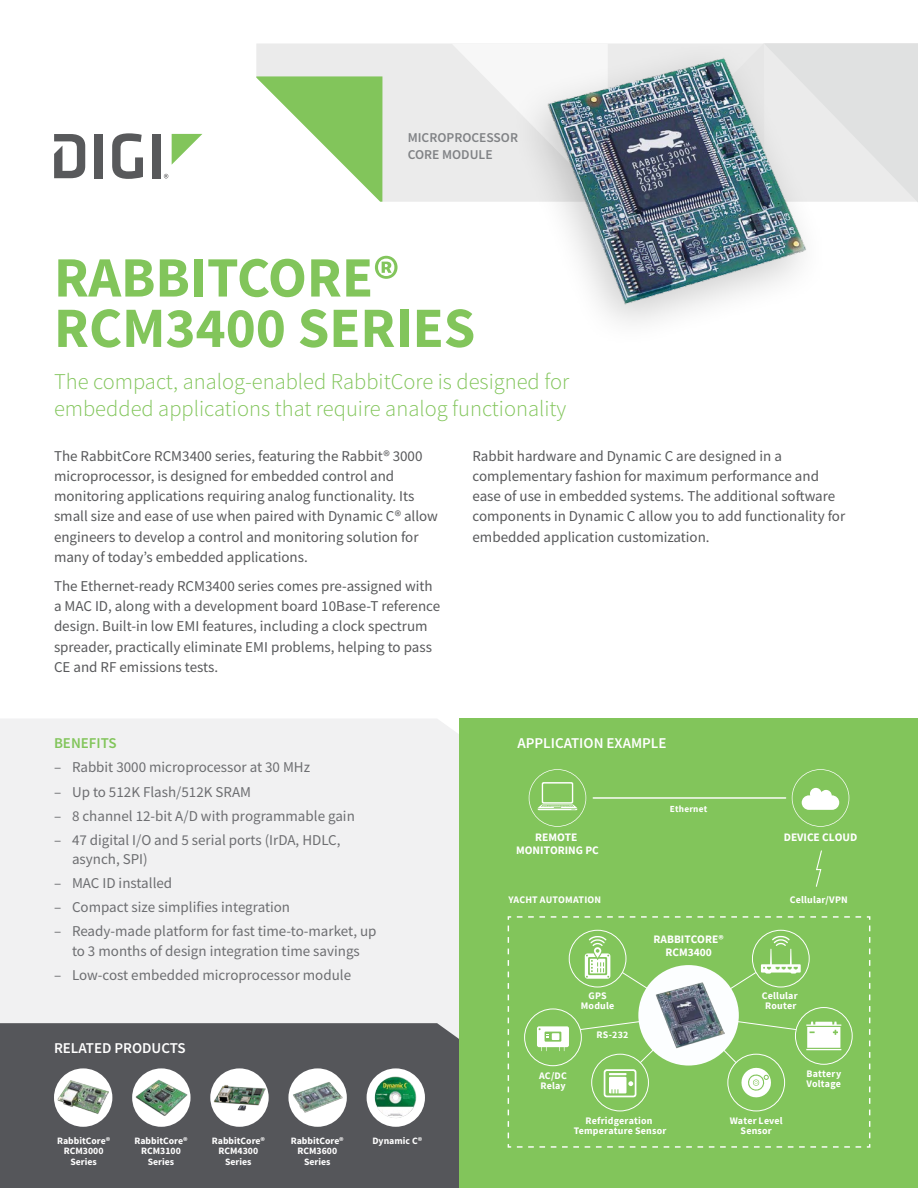
<style>
.page{position:relative;width:918px;height:1188px;background:#fff}
.page>*{position:absolute;margin:0;border:0;box-sizing:border-box;transform-origin:0 0}
.t1{font:700 57px "Source Sans Pro";color:#82c55b}
.Product_Description{font:300 22.5px/27px "Source Sans Pro";color:#82c55b}
.Body_Copy{font:15px/20.2px "Source Sans Pro";color:#58595b}
.Bullets{font:15px/19.5px "Source Sans Pro";color:#6d6e71}
.t2{font:600 15px "Source Sans Pro";color:#fff}
.t3{font:600 15px "Source Sans Pro";color:#82c55b}
.t4{font:600 13.5px/16.5px "Source Sans Pro";color:#808285}
.t5{font:700 11.4px/12.9px "Source Sans Pro";color:#fff;text-align:center}
.t6{font:700 10.05px/10.1px "Source Sans Pro";letter-spacing:.02em;color:#fff;text-align:center}
.t7{font:700 9.75px/10.5px "Source Sans Pro";color:#fff;text-align:center}
.t8{font:700 9.3px "Source Sans Pro";letter-spacing:.02em;color:#fff}
</style>
<div class="page">
<div style="left:95px;top:134px;width:8px;height:44px;background:#58595b"></div>
<svg style="left:112px;top:133px;width:31px;height:46px"></svg>
<div style="left:152px;top:134px;width:9px;height:44px;background:#58595b"></div>
<svg style="left:172px;top:134px;width:30px;height:30px"></svg>
<svg style="left:54px;top:134px;width:31px;height:44px"></svg>
<svg style="left:164px;top:174px;width:4px;height:4px"></svg>
<div style="left:459px;top:718px;width:459px;height:470px;background:#82c55b"></div>
<div style="left:0;top:719px;width:459px;height:304px;background:#f1f1f2"></div>
<div style="left:0;top:1023px;width:459px;height:165px;background:#55565a"></div>
<div style="left:256px;top:44px;width:195px;height:158px;background:#ebebeb"></div>
<svg style="left:256px;top:76px;width:126px;height:126px"></svg>
<svg style="left:451px;top:43px;width:467px;height:159px;background:#e7e7e7"></svg>
<div style="left:54px;top:1068px;width:58px;height:59px;background:#fff;border-radius:50%"></div>
<img style="left:58px;top:1079px;width:51px;height:37px">
<div style="left:210px;top:1068px;width:59px;height:59px;background:#fff;border-radius:50%"></div>
<img style="left:213px;top:1084px;width:52px;height:27px">
<svg style="left:372px;top:1074px;width:53px;height:53px"></svg>
<svg style="left:367px;top:1068px;width:57px;height:58px"></svg>
<img style="left:374px;top:1076px;width:44px;height:43px">
<div style="left:132px;top:1068px;width:59px;height:59px;background:#fff;border-radius:50%"></div>
<img style="left:135px;top:1079px;width:52px;height:37px">
<div style="left:288px;top:1068px;width:59px;height:59px;background:#fff;border-radius:50%"></div>
<img style="left:293px;top:1081px;width:50px;height:33px">
<svg style="left:792px;top:769px;width:57px;height:58px"></svg>
<svg style="left:815px;top:850px;width:7px;height:37px"></svg>
<svg style="left:529px;top:769px;width:57px;height:58px"></svg>
<hr style="left:593px;top:797px;width:193px;height:2px;background:#fff">
<svg style="left:507px;top:916px;width:364px;height:232px"></svg>
<img style="left:502px;top:43px;width:362px;height:280px">
<p class="t4" style="left:408px;top:129px;width:112px">MICROPROCESSOR<br>CORE MODULE</p>
<p class="t1" style="left:54px;top:241px;width:347px">RABBITCORE®</p>
<p class="t1" style="left:54px;top:291px;width:405px">RCM3400 SERIES￼</p>
<p class="Product_Description" style="left:54px;top:368px;width:517px">The compact, analog-enabled RabbitCore is designed for embedded applications that require analog functionality</p>
<p class="Body_Copy" style="left:54px;top:445px;width:386px">The RabbitCore RCM3400 series, featuring the Rabbit® 3000 microprocessor, is designed for embedded control and monitoring applications requiring analog functionality. Its small size and ease of use when paired with Dynamic C® allow engineers to develop a control and monitoring solution for many of today’s embedded applications.</p>
<p class="Body_Copy" style="left:54px;top:576px;width:388px">The Ethernet-ready RCM3400 series comes pre-assigned with a MAC ID, along with a development board 10Base-T reference design. Built-in low EMI features, including a clock spectrum spreader, practically eliminate EMI problems, helping to pass CE and RF emissions tests.</p>
<p class="t3" style="left:54px;top:734px;width:64px">BENEFITS</p>
<p class="Bullets" style="left:54px;top:758px;width:258px">– Rabbit 3000 microprocessor at 30 MHz</p>
<p class="Bullets" style="left:54px;top:782px;width:199px">– Up to 512K Flash/512K SRAM</p>
<p class="Bullets" style="left:54px;top:806px;width:302px">– 8 channel 12-bit A/D with programmable gain</p>
<p class="Bullets" style="left:72px;top:830px;width:270px;text-indent:-18px">– 47 digital I/O and 5 serial ports (IrDA, HDLC, asynch, SPI)</p>
<p class="Bullets" style="left:54px;top:873px;width:120px">– MAC ID installed</p>
<p class="Bullets" style="left:54px;top:898px;width:238px">– Compact size simplifies integration</p>
<p class="Bullets" style="left:54px;top:922px;width:324px;text-align:center">– Ready-made platform for fast time-to-market, up to 3 months of design integration time savings</p>
<p class="Bullets" style="left:54px;top:965px;width:299px">– Low-cost embedded microprocessor module</p>
<p class="t2" style="left:54px;top:1038px;width:133px">RELATED PRODUCTS</p>
<p class="t7" style="left:57px;top:1135px;width:54px">RabbitCore®<br>RCM3000</p>
<p class="t7" style="left:71px;top:1156px;width:28px">Series</p>
<p class="t7" style="left:135px;top:1135px;width:54px">RabbitCore®</p>
<p class="t7" style="left:372px;top:1135px;width:51px">Dynamic C®</p>
<p class="t7" style="left:141px;top:1146px;width:41px">RCM3100<br>Series</p>
<p class="t7" style="left:212px;top:1135px;width:54px">RabbitCore®<br>RCM4300</p>
<p class="t7" style="left:225px;top:1156px;width:28px">Series</p>
<p class="t7" style="left:291px;top:1135px;width:54px">RabbitCore®<br>RCM3600</p>
<p class="t7" style="left:304px;top:1156px;width:28px">Series</p>
<p class="Body_Copy" style="left:472px;top:445px;width:374px">Rabbit hardware and Dynamic C are designed in a complementary fashion for maximum performance and ease of use in embedded systems. The additional software components in Dynamic C allow you to add functionality for embedded application customization.</p>
<p class="t2" style="left:518px;top:734px;width:151px">APPLICATION EXAMPLE</p>
<p class="t8" style="left:670px;top:802px;width:39px">Ethernet</p>
<p class="t5" style="left:516px;top:831px;width:84px">REMOTE<br>MONITORING PC</p>
<p class="t5" style="left:784px;top:831px;width:75px">DEVICE CLOUD</p>
<p class="t6" style="left:508px;top:894px;width:94px">YACHT AUTOMATION</p>
<p class="t6" style="left:790px;top:894px;width:60px">Cellular/VPN</p>
<p class="t5" style="left:654px;top:932px;width:72px">RABBITCORE®<br>RCM3400</p>
<p class="t6" style="left:581px;top:991px;width:35px">GPS<br>Module</p>
<p class="t6" style="left:762px;top:991px;width:37px">Cellular<br>Router</p>
<p class="t6" style="left:597px;top:1030px;width:33px">RS-232</p>
<p class="t6" style="left:539px;top:1070px;width:29px;text-align:left">AC/DC<br>Relay</p>
<p class="t6" style="left:806px;top:1069px;width:36px;text-align:left">Battery<br>Voltage</p>
<p class="t6" style="left:574px;top:1115px;width:94px">Refridgeration<br>Temperature Sensor</p>
<p class="t6" style="left:730px;top:1115px;width:54px">Water Level<br>Sensor</p>
</div>
